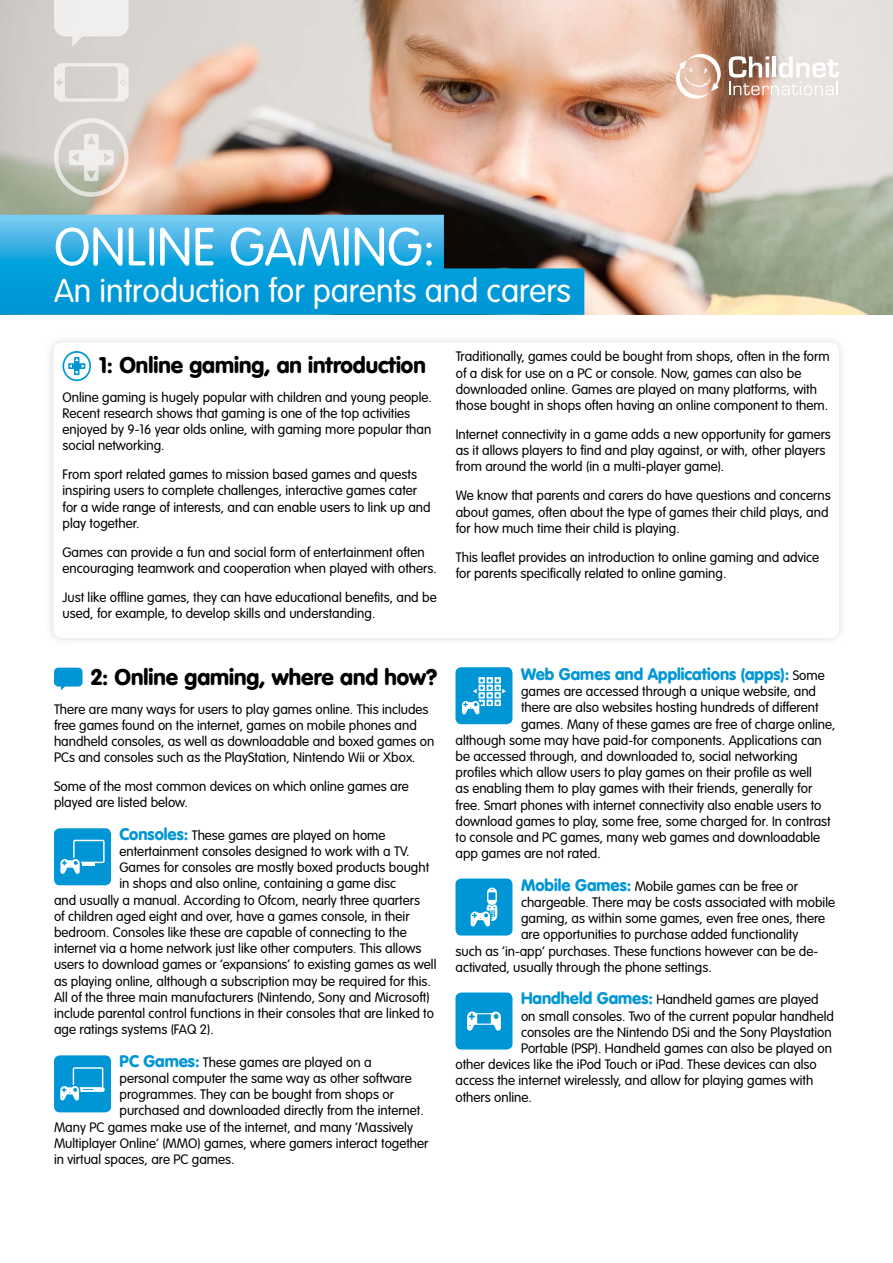
<style>
.page{position:relative;width:893px;height:1263px;background:#fff}
.page>*{position:absolute;margin:0;border:0;box-sizing:border-box;transform-origin:0 0}
.t1{font:300 52.95px "VAG Rounded Std";color:#fff}
.t2{font:300 32.55px "VAG Rounded Std";color:#fff}
.t3{font:900 22.35px "VAG Rounded Std";color:#000}
.Body{font:900 16.5px "VAG Rounded Std";color:#0096d6}
.Body-2{font:300 13.5px/16.2px "VAG Rounded Std";color:#000}
.s1{font-weight:900;font-size:16.5px;color:#0096d6}
.s2{font-weight:300;font-size:13.5px;color:#000}
</style>
<div class="page">
<img style="left:0;top:0;width:893px;height:315px">
<svg style="left:0;top:215px;width:584px;height:100px;background:#1f95c7"></svg>
<svg style="left:54px;top:668px;width:29px;height:22px"></svg>
<svg style="left:676px;top:54px;width:45px;height:45px"></svg>
<svg style="left:729px;top:56px;width:110px;height:39px"></svg>
<svg style="left:54px;top:118px;width:75px;height:79px;background:#d9d4cb"></svg>
<svg style="left:54px;top:63px;width:75px;height:39px;background:#dfdcd9"></svg>
<svg style="left:54px;top:0;width:75px;height:47px;background:#e9e8e5"></svg>
<div style="left:44px;top:333px;width:805px;height:314px;background:#f9f9f9"></div>
<div style="left:53px;top:342px;width:786px;height:296px;background:#fff;border-radius:9px"></div>
<svg style="left:63px;top:351px;width:28px;height:30px"></svg>
<div style="left:54px;top:828px;width:57px;height:57px;background:#0096d6;border-radius:6px"></div>
<div style="left:54px;top:1055px;width:57px;height:57px;background:#0096d6;border-radius:6px"></div>
<div style="left:455px;top:667px;width:57px;height:57px;background:#0096d6;border-radius:6px"></div>
<div style="left:455px;top:878px;width:57px;height:57px;background:#0096d6;border-radius:6px"></div>
<div style="left:455px;top:992px;width:57px;height:57px;background:#0096d6;border-radius:6px"></div>
<svg style="left:60px;top:1067px;width:45px;height:33px"></svg>
<svg style="left:471px;top:888px;width:26px;height:38px"></svg>
<svg style="left:60px;top:840px;width:45px;height:34px"></svg>
<svg style="left:467px;top:1011px;width:34px;height:20px"></svg>
<svg style="left:462px;top:677px;width:44px;height:37px"></svg>
<h1 class="t1" style="left:54px;top:217px;width:383px">ONLINE GAMING:</h1>
<h2 class="t2" style="left:54px;top:271px;width:519px">An introduction for parents and carers</h2>
<h3 class="t3" style="left:100px;top:351px;width:328px">1: Online gaming, an introduction</h3>
<p class="Body-2" style="left:63px;top:389px;width:371px">Online gaming is hugely popular with children and young people.<br>Recent research shows that gaming is one of the top activities enjoyed by 9-16 year olds online, with gaming more popular than social networking.</p>
<p class="Body-2" style="left:63px;top:467px;width:370px">From sport related games to mission based games and quests inspiring users to complete challenges, interactive games cater for a wide range of interests, and can enable users to link up and play together.</p>
<p class="Body-2" style="left:63px;top:544px;width:376px">Games can provide a fun and social form of entertainment often encouraging teamwork and cooperation when played with others.</p>
<p class="Body-2" style="left:63px;top:589px;width:376px">Just like offline games, they can have educational benefits, and be used, for example, to develop skills and understanding.</p>
<p class="Body-2" style="left:456px;top:349px;width:375px">Traditionally, games could be bought from shops, often in the form of a disk for use on a PC or console. Now, games can also be downloaded online. Games are played on many platforms, with those bought in shops often having an online component to them.</p>
<p class="Body-2" style="left:456px;top:427px;width:377px">Internet connectivity in a game adds a new opportunity for gamers as it allows players to find and play against, or with, other players from around the world (in a multi-player game).</p>
<p class="Body-2" style="left:456px;top:488px;width:376px">We know that parents and carers do have questions and concerns about games, often about the type of games their child plays, and for how much time their child is playing.</p>
<p class="Body-2" style="left:456px;top:549px;width:365px">This leaflet provides an introduction to online gaming and advice for parents specifically related to online gaming.</p>
<h3 class="t3" style="left:91px;top:663px;width:348px">2: Online gaming, where and how?</h3>
<p class="Body-2" style="left:54px;top:701px;width:382px">There are many ways for users to play games online. This includes free games found on the internet, games on mobile phones and handheld consoles, as well as downloadable and boxed games on PCs and consoles such as the PlayStation, Nintendo Wii or Xbox.</p>
<p class="Body-2" style="left:54px;top:779px;width:356px">Some of the most common devices on which online games are played are listed below.</p>
<p class="Body-2" style="left:120px;top:827px;width:268px"><span class="s1">Consoles:</span> These games are played on home</p>
<p class="Body-2" style="left:120px;top:844px;width:292px">entertainment consoles designed to work with a TV.</p>
<p class="Body-2" style="left:120px;top:860px;width:311px">Games for consoles are mostly boxed products bought</p>
<p class="Body-2" style="left:120px;top:876px;width:278px">in shops and also online, containing a game disc</p>
<p class="Body-2" style="left:54px;top:892px;width:367px">and usually a manual. According to Ofcom, nearly three quarters</p>
<p class="Body-2" style="left:54px;top:908px;width:357px">of children aged eight and over, have a games console, in their</p>
<p class="Body-2" style="left:54px;top:925px;width:354px">bedroom. Consoles like these are capable of connecting to the</p>
<p class="Body-2" style="left:54px;top:941px;width:369px">internet via a home network just like other computers. This allows</p>
<p class="Body-2" style="left:54px;top:957px;width:384px">users to download games or ‘expansions’ to existing games as well</p>
<p class="Body-2" style="left:54px;top:973px;width:378px">as playing online, although a subscription may be required for this.</p>
<p class="Body-2" style="left:54px;top:989px;width:377px">All of the three main manufacturers (Nintendo, Sony and Microsoft)</p>
<p class="Body-2" style="left:54px;top:1006px;width:381px">include parental control functions in their consoles that are linked to</p>
<p class="Body-2" style="left:54px;top:1022px;width:161px">age ratings systems (FAQ 2).</p>
<p class="Body-2" style="left:120px;top:1054px;width:253px"><span class="s1">PC Games:</span> These games are played on a</p>
<p class="Body-2" style="left:120px;top:1071px;width:294px">personal computer the same way as other software</p>
<p class="Body-2" style="left:120px;top:1087px;width:276px">programmes. They can be bought from shops or</p>
<p class="Body-2" style="left:120px;top:1103px;width:306px">purchased and downloaded directly from the internet.</p>
<p class="Body-2" style="left:54px;top:1119px;width:360px">Many PC games make use of the internet, and many ‘Massively</p>
<p class="Body-2" style="left:54px;top:1135px;width:376px">Multiplayer Online’ (MMO) games, where gamers interact together</p>
<p class="Body-2" style="left:54px;top:1152px;width:182px">in virtual spaces, are PC games.</p>
<p class="Body" style="left:521px;top:664px;width:305px">Web Games and Applications (apps): <span class="s2">Some</span></p>
<p class="Body-2" style="left:521px;top:684px;width:297px">games are accessed through a unique website, and</p>
<p class="Body-2" style="left:521px;top:700px;width:299px">there are also websites hosting hundreds of different</p>
<p class="Body-2" style="left:521px;top:716px;width:316px">games. Many of these games are free of charge online,</p>
<p class="Body-2" style="left:455px;top:732px;width:368px">although some may have paid-for components. Applications can</p>
<p class="Body-2" style="left:455px;top:749px;width:344px">be accessed through, and downloaded to, social networking</p>
<p class="Body-2" style="left:455px;top:765px;width:358px">profiles which allow users to play games on their profile as well</p>
<p class="Body-2" style="left:455px;top:781px;width:358px">as enabling them to play games with their friends, generally for</p>
<p class="Body-2" style="left:455px;top:797px;width:367px">free. Smart phones with internet connectivity also enable users to</p>
<p class="Body-2" style="left:455px;top:813px;width:377px">download games to play, some free, some charged for. In contrast</p>
<p class="Body-2" style="left:455px;top:830px;width:366px">to console and PC games, many web games and downloadable</p>
<p class="Body-2" style="left:455px;top:846px;width:147px">app games are not rated.</p>
<p class="Body-2" style="left:521px;top:878px;width:279px"><span class="s1">Mobile Games:</span> Mobile games can be free or</p>
<p class="Body-2" style="left:521px;top:895px;width:316px">chargeable. There may be costs associated with mobile</p>
<p class="Body-2" style="left:521px;top:911px;width:306px">gaming, as within some games, even free ones, there</p>
<p class="Body-2" style="left:521px;top:927px;width:279px">are opportunities to purchase added functionality</p>
<p class="Body-2" style="left:455px;top:943px;width:364px">such as ‘in-app’ purchases. These functions however can be de-</p>
<p class="Body-2" style="left:455px;top:959px;width:258px">activated, usually through the phone settings.</p>
<p class="Body-2" style="left:521px;top:992px;width:299px"><span class="s1">Handheld Games:</span> Handheld games are played</p>
<p class="Body-2" style="left:521px;top:1008px;width:314px">on small consoles. Two of the current popular handheld</p>
<p class="Body-2" style="left:521px;top:1024px;width:312px">consoles are the Nintendo DSi and the Sony Playstation</p>
<p class="Body-2" style="left:521px;top:1041px;width:312px">Portable (PSP). Handheld games can also be played on</p>
<p class="Body-2" style="left:455px;top:1057px;width:363px">other devices like the iPod Touch or iPad. These devices can also</p>
<p class="Body-2" style="left:455px;top:1073px;width:359px">access the internet wirelessly, and allow for playing games with</p>
<p class="Body-2" style="left:455px;top:1089px;width:78px">others online.</p>
</div>
